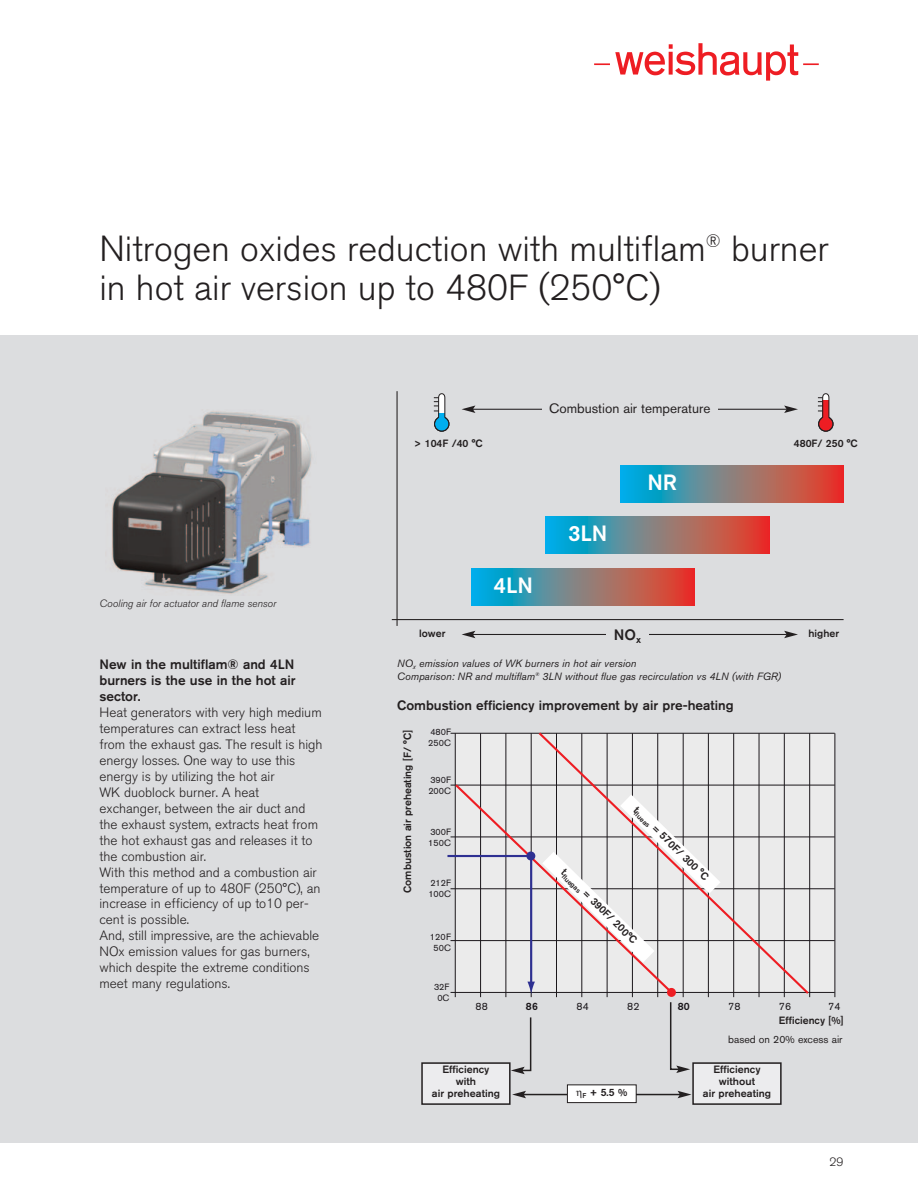
<style>
.page{position:relative;width:918px;height:1188px;background:#fff}
.page>*{position:absolute;margin:0;border:0;box-sizing:border-box;transform-origin:0 0}
.t1{font:300 36px/39px "Akzidenz Grotesk Pro";color:#231f20}
.t2{font:500 21.9px "Akzidenz Grotesk Pro";color:#fff}
.t3{font:500 15px "Akzidenz Grotesk Pro";color:#231f20}
.t4{font:300 13.5px/15.9px "Akzidenz Grotesk Pro";color:#231f20}
.t5{font:500 13.5px/15.9px "Akzidenz Grotesk Pro";color:#231f20;text-align:justify}
.t6{font:13.5px "Akzidenz Grotesk Pro";color:#231f20}
.t7{font:300 12px "Akzidenz Grotesk Pro";color:#231f20}
.t8{font:500 10.5px/12px "Akzidenz Grotesk Pro";color:#231f20;text-align:center}
.t9{font:italic 10.5px/12.8px "Akzidenz Grotesk Pro";color:#231f20}
.t10{font:italic 300 10.5px "Akzidenz Grotesk Pro";color:#231f20}
.t11{font:10.5px "Akzidenz Grotesk Pro";color:#231f20}
.t12{font:10.5px "Akzidenz Grotesk Pro";letter-spacing:.02em;color:#1b171b}
.t13{font:500 10.5px "Akzidenz Grotesk Pro";color:#1b171b}
.t14{font:9px/10.8px "Akzidenz Grotesk Pro";color:#1b171b}
</style>
<div class="page">
<div style="left:0;top:335px;width:918px;height:808px;background:#dcdddf"></div>
<hr style="left:392px;top:619px;width:452px;height:1px;background:#231f20">
<hr style="left:397px;top:391px;width:1px;height:235px;background:#231f20">
<svg style="left:434px;top:393px;width:16px;height:39px"></svg>
<svg style="left:818px;top:393px;width:15px;height:39px"></svg>
<hr style="left:473px;top:409px;width:314px;height:1px;background:#231f20">
<svg style="left:462px;top:406px;width:13px;height:7px"></svg>
<svg style="left:784px;top:406px;width:14px;height:7px"></svg>
<hr style="left:473px;top:634px;width:314px;height:1px;background:#231f20">
<svg style="left:462px;top:631px;width:13px;height:7px"></svg>
<svg style="left:784px;top:631px;width:14px;height:7px"></svg>
<div style="left:542px;top:403px;width:175px;height:17px;background:#dcdddf"></div>
<div style="left:606px;top:629px;width:43px;height:17px;background:#dcdddf"></div>
<svg style="left:546px;top:517px;width:223px;height:37px;background:#7b7a80"></svg>
<svg style="left:472px;top:569px;width:223px;height:37px;background:#7b7a80"></svg>
<svg style="left:620px;top:466px;width:224px;height:37px;background:#7b7a81"></svg>
<img style="left:111px;top:411px;width:201px;height:183px">
<div style="left:455px;top:733px;width:380px;height:259px;background:#ebebeb"></div>
<hr style="left:451px;top:733px;width:384px;height:1px;background:#1b171b">
<hr style="left:451px;top:785px;width:384px;height:1px;background:#1b171b">
<hr style="left:451px;top:836px;width:384px;height:1px;background:#1b171b">
<hr style="left:451px;top:888px;width:384px;height:1px;background:#1b171b">
<hr style="left:451px;top:992px;width:384px;height:1px;background:#1b171b">
<hr style="left:451px;top:940px;width:384px;height:1px;background:#1b171b">
<hr style="left:455px;top:733px;width:1px;height:264px;background:#1b171b">
<hr style="left:480px;top:733px;width:1px;height:264px;background:#1b171b">
<hr style="left:505px;top:733px;width:1px;height:264px;background:#1b171b">
<hr style="left:531px;top:733px;width:1px;height:264px;background:#1b171b">
<hr style="left:556px;top:733px;width:1px;height:264px;background:#1b171b">
<hr style="left:581px;top:733px;width:1px;height:264px;background:#1b171b">
<hr style="left:607px;top:733px;width:1px;height:264px;background:#1b171b">
<hr style="left:632px;top:733px;width:1px;height:264px;background:#1b171b">
<hr style="left:657px;top:733px;width:1px;height:264px;background:#1b171b">
<hr style="left:683px;top:733px;width:1px;height:264px;background:#1b171b">
<hr style="left:708px;top:733px;width:1px;height:264px;background:#1b171b">
<hr style="left:733px;top:733px;width:1px;height:264px;background:#1b171b">
<hr style="left:759px;top:733px;width:1px;height:264px;background:#1b171b">
<hr style="left:784px;top:733px;width:1px;height:264px;background:#1b171b">
<hr style="left:809px;top:733px;width:1px;height:264px;background:#1b171b">
<hr style="left:834px;top:733px;width:1px;height:264px;background:#1b171b">
<svg style="left:536px;top:732px;width:275px;height:264px"></svg>
<svg style="left:453px;top:782px;width:222px;height:214px"></svg>
<div style="left:667px;top:988px;width:9px;height:9px;background:#ee1d23;border-radius:50%"></div>
<div style="left:526px;top:852px;width:9px;height:8px;background:#2e3092;border-radius:50%"></div>
<svg style="left:542px;top:795px;width:179px;height:167px"></svg>
<div style="left:694px;top:1064px;width:86px;height:39px;background:#ececee"></div>
<div style="left:692px;top:1062px;width:90px;height:43px;border:2px solid #231f20"></div>
<div style="left:423px;top:1064px;width:86px;height:39px;background:#ececee"></div>
<div style="left:421px;top:1062px;width:90px;height:43px;border:2px solid #231f20"></div>
<svg style="left:670px;top:1002px;width:20px;height:71px"></svg>
<svg style="left:511px;top:1017px;width:21px;height:57px"></svg>
<hr style="left:523px;top:1094px;width:157px;height:1px;background:#231f20">
<svg style="left:512px;top:1091px;width:14px;height:7px"></svg>
<svg style="left:678px;top:1091px;width:13px;height:7px"></svg>
<div style="left:568px;top:1085px;width:68px;height:17px;background:#fff"></div>
<div style="left:567px;top:1085px;width:70px;height:18px;border:1px solid #231f20"></div>
<img style="left:595px;top:43px;width:223px;height:38px">
<h1 class="t1" style="left:99px;top:233px;width:731px">Nitrogen oxides reduction with multiflam<sup>®</sup> burner in hot air version up to 480F (250°C)</h1>
<p class="t6" style="left:549px;top:403px;width:163px">Combustion air temperature</p>
<p class="t8" style="left:414px;top:438px;width:70px">&gt; 104F /40 °C</p>
<p class="t8" style="left:794px;top:438px;width:65px">480F/ 250 °C</p>
<p class="t10" style="left:99px;top:600px;width:178px">Cooling air for actuator and flame sensor</p>
<p class="t5" style="left:99px;top:658px;width:198px">New in the multiflam® and 4LN burners is the use in the hot air sector.</p>
<p class="t4" style="left:99px;top:706px;width:225px">Heat generators with very high medium temperatures can extract less heat from the exhaust gas. The result is high energy losses. One way to use this energy is by utilizing the hot air<br>WK duoblock burner. A heat exchanger, between the air duct and the exhaust system, extracts heat from the hot exhaust gas and releases it to the combustion air.<br>With this method and a combustion air temperature of up to 480F (250°C), an increase in efficiency of up to10 per&shy;cent is possible.<br>And, still impressive, are the achievable NOx emission values for gas burners, which despite the extreme conditions meet many regulations.</p>
<p class="t8" style="left:419px;top:628px;width:28px">lower</p>
<h2 class="t2" style="left:494px;top:577px;width:41px">4LN</h2>
<h2 class="t2" style="left:568px;top:525px;width:41px">3LN</h2>
<h2 class="t2" style="left:647px;top:474px;width:31px">NR</h2>
<p class="t3" style="left:614px;top:630px;width:29px">NO<sub>x</sub></p>
<p class="t9" style="left:397px;top:658px;width:386px">NO<sub>x</sub> emission values of WK burners in hot air version<br>Comparison: NR and multiflam<sup>®</sup> 3LN without flue gas recirculation vs 4LN (with FGR)</p>
<p class="t5" style="left:397px;top:698px;width:338px">Combustion efficiency improvement by air pre-heating</p>
<p class="t8" style="left:808px;top:628px;width:32px">higher</p>
<p class="t8" style="left:402px;top:893px;width:164px;rotate:-90deg">Combustion air preheating [F/ °C]</p>
<p class="t14" style="left:428px;top:728px;width:24px">480F<br>250C</p>
<p class="t14" style="left:428px;top:775px;width:24px">390F<br>200C</p>
<p class="t14" style="left:428px;top:827px;width:24px">300F<br>150C</p>
<p class="t14" style="left:428px;top:879px;width:24px">212F<br>100C</p>
<p class="t14" style="left:430px;top:932px;width:23px;text-align:center">120F<br>50C</p>
<p class="t14" style="left:434px;top:982px;width:17px;text-align:center">32F<br>0C</p>
<p class="t8" style="left:638px;top:805px;width:102px;rotate:44deg">t<sub>fl</sub> <sub>ueas</sub> = 570F/ 300 °C</p>
<p class="t8" style="left:566px;top:867px;width:103px;rotate:44deg">t<sub>fl</sub> <sub>uegas</sub> = 390F/ 200°C</p>
<p class="t13" style="left:526px;top:1002px;width:14px">86</p>
<p class="t12" style="left:577px;top:1002px;width:14px">84</p>
<p class="t12" style="left:627px;top:1002px;width:14px">82</p>
<p class="t13" style="left:678px;top:1002px;width:14px">80</p>
<p class="t12" style="left:475px;top:1002px;width:14px">88</p>
<p class="t12" style="left:728px;top:1002px;width:14px">78</p>
<p class="t12" style="left:779px;top:1002px;width:14px">76</p>
<p class="t12" style="left:828px;top:1002px;width:14px">74</p>
<p class="t8" style="left:779px;top:1015px;width:66px">Efficiency [%]</p>
<p class="t8" style="left:432px;top:1064px;width:70px">Efficiency with<br>air preheating</p>
<p class="t8" style="left:583px;top:1087px;width:46px"><sub>F</sub> + 5.5 %</p>
<p class="t11" style="left:728px;top:1036px;width:116px">based on 20% excess air</p>
<p class="t8" style="left:703px;top:1064px;width:70px">Efficiency without<br>air preheating</p>
<p class="t7" style="left:830px;top:1157px;width:15px">29</p>
</div>
